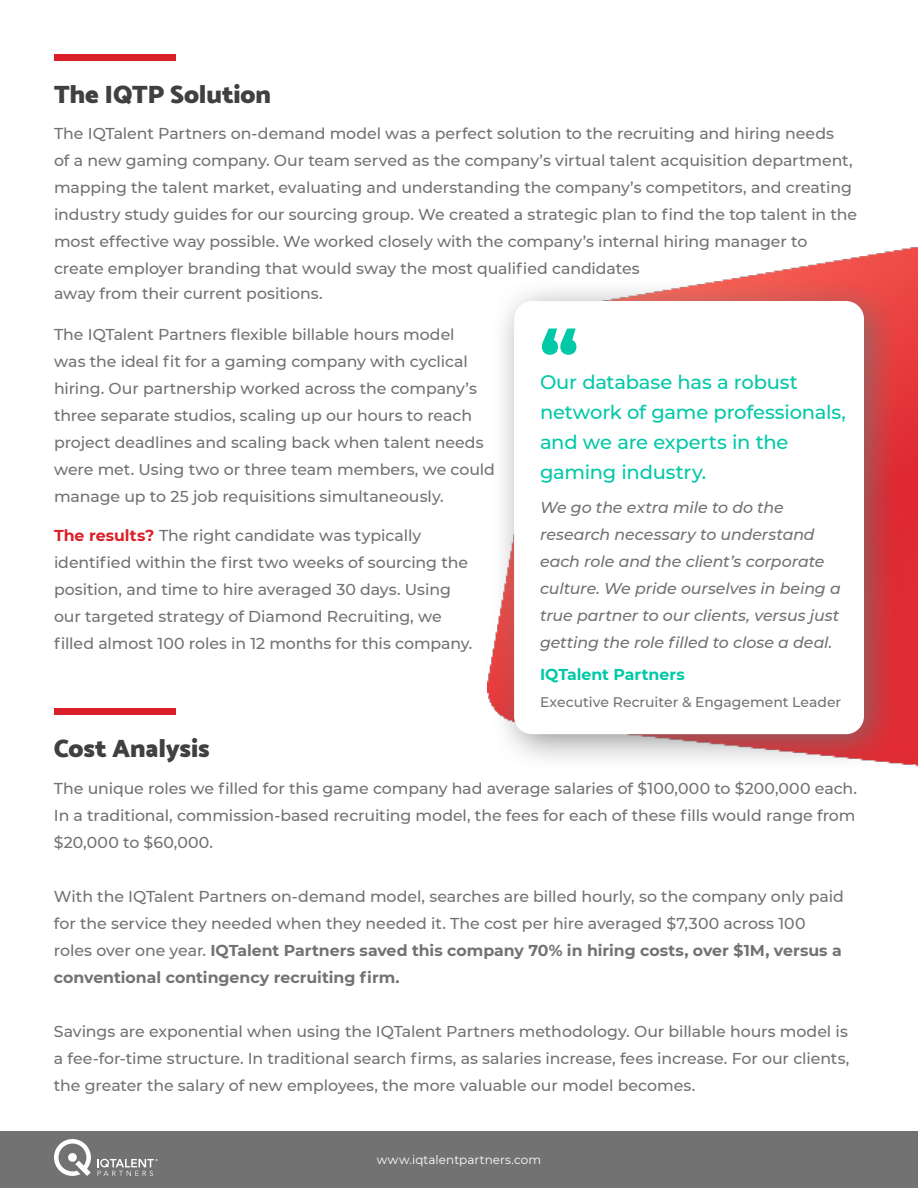
<style>
.page{position:relative;width:918px;height:1188px;background:#fff}
.page>*{position:absolute;margin:0;border:0;box-sizing:border-box;transform-origin:0 0}
.t1{font:900 25.5px "Catamaran";letter-spacing:-.005em;color:#404040}
.t2{font:500 19.5px/30px "Montserrat";letter-spacing:-.01em;color:#01c8a7}
.t3{font:500 15.75px/27px "Montserrat";letter-spacing:-.005em;color:#727272}
.t4{font:italic 500 15.75px/27px "Montserrat";letter-spacing:-.005em;color:#727272}
.t5{font:700 15.75px "Montserrat";color:#01c8a7}
.t6{font:500 13.95px "Montserrat";color:#727272}
.t7{font:12px "Montserrat";letter-spacing:.005em;color:#fff}
.s1{font-weight:700;color:#da1f28}
.s2{font-weight:700}
</style>
<div class="page">
<img style="left:488px;top:247px;width:430px;height:520px">
<div style="left:54px;top:54px;width:122px;height:6px;background:#da1f28"></div>
<div style="left:491px;top:278px;width:410px;height:493px;background:#727272;opacity:.75"></div>
<div style="left:514px;top:301px;width:350px;height:433px;background:#fff;border-radius:18px"></div>
<svg style="left:542px;top:328px;width:34px;height:27px"></svg>
<div style="left:0;top:1132px;width:918px;height:56px;background:#727272"></div>
<svg style="left:54px;top:1139px;width:37px;height:37px"></svg>
<svg style="left:97px;top:1159px;width:61px;height:17px"></svg>
<div style="left:54px;top:708px;width:121px;height:6px;background:#da1f28"></div>
<p class="t1" style="left:54px;top:79px;width:219px">The IQTP Solution</p>
<p class="t3" style="left:54px;top:119px;width:805px">The IQTalent Partners on-demand model was a perfect solution to the recruiting and hiring needs<br>of a new gaming company. Our team served as the company’s virtual talent acquisition department, mapping the talent market, evaluating and understanding the company’s competitors, and creating industry study guides for our sourcing group. We created a strategic plan to find the top talent in the most effective way possible. We worked closely with the company’s internal hiring manager to</p>
<p class="t3" style="left:54px;top:254px;width:587px">create employer branding that would sway the most qualified candidates</p>
<p class="t3" style="left:54px;top:280px;width:270px">away from their current positions.</p>
<p class="t3" style="left:54px;top:320px;width:443px">The IQTalent Partners flexible billable hours model<br>was the ideal fit for a gaming company with cyclical hiring. Our partnership worked across the company’s three separate studios, scaling up our hours to reach project deadlines and scaling back when talent needs were met. Using two or three team members, we could manage up to 25 job requisitions simultaneously.</p>
<p class="t3" style="left:54px;top:521px;width:420px"><span class="s1">The results?</span> The right candidate was typically identified within the first two weeks of sourcing the position, and time to hire averaged 30 days. Using our targeted strategy of Diamond Recruiting, we filled almost 100 roles in 12 months for this company.</p>
<p class="t2" style="left:540px;top:366px;width:308px">Our database has a robust network of game professionals, and we are experts in the gaming industry.</p>
<p class="t4" style="left:540px;top:493px;width:302px">We go the extra mile to do the research necessary to understand each role and the client’s corporate culture. We pride ourselves in being a true partner to our clients, versus just getting the role filled to close a deal.</p>
<p class="t5" style="left:540px;top:663px;width:146px">IQTalent Partners</p>
<p class="t6" style="left:540px;top:692px;width:303px">Executive Recruiter &amp; Engagement Leader</p>
<p class="t1" style="left:54px;top:733px;width:157px">Cost Analysis</p>
<p class="t3" style="left:54px;top:774px;width:805px;text-align:justify">The unique roles we filled for this game company had average salaries of $100,000 to $200,000 each.<br>In a traditional, commission-based recruiting model, the fees for each of these fills would range from $20,000 to $60,000.</p>
<p class="t3" style="left:54px;top:882px;width:791px">With the IQTalent Partners on-demand model, searches are billed hourly, so the company only paid for the service they needed when they needed it. The cost per hire averaged $7,300 across 100 roles over one year. <span class="s2">IQTalent Partners saved this company 70% in hiring costs, over $1M, versus a conventional contingency recruiting firm.</span></p>
<p class="t3" style="left:54px;top:1017px;width:797px;text-align:justify">Savings are exponential when using the IQTalent Partners methodology. Our billable hours model is a fee-for-time structure. In traditional search firms, as salaries increase, fees increase. For our clients, the greater the salary of new employees, the more valuable our model becomes.</p>
<p class="t7" style="left:377px;top:1151px;width:166px">www.iqtalentpartners.com</p>
</div>
